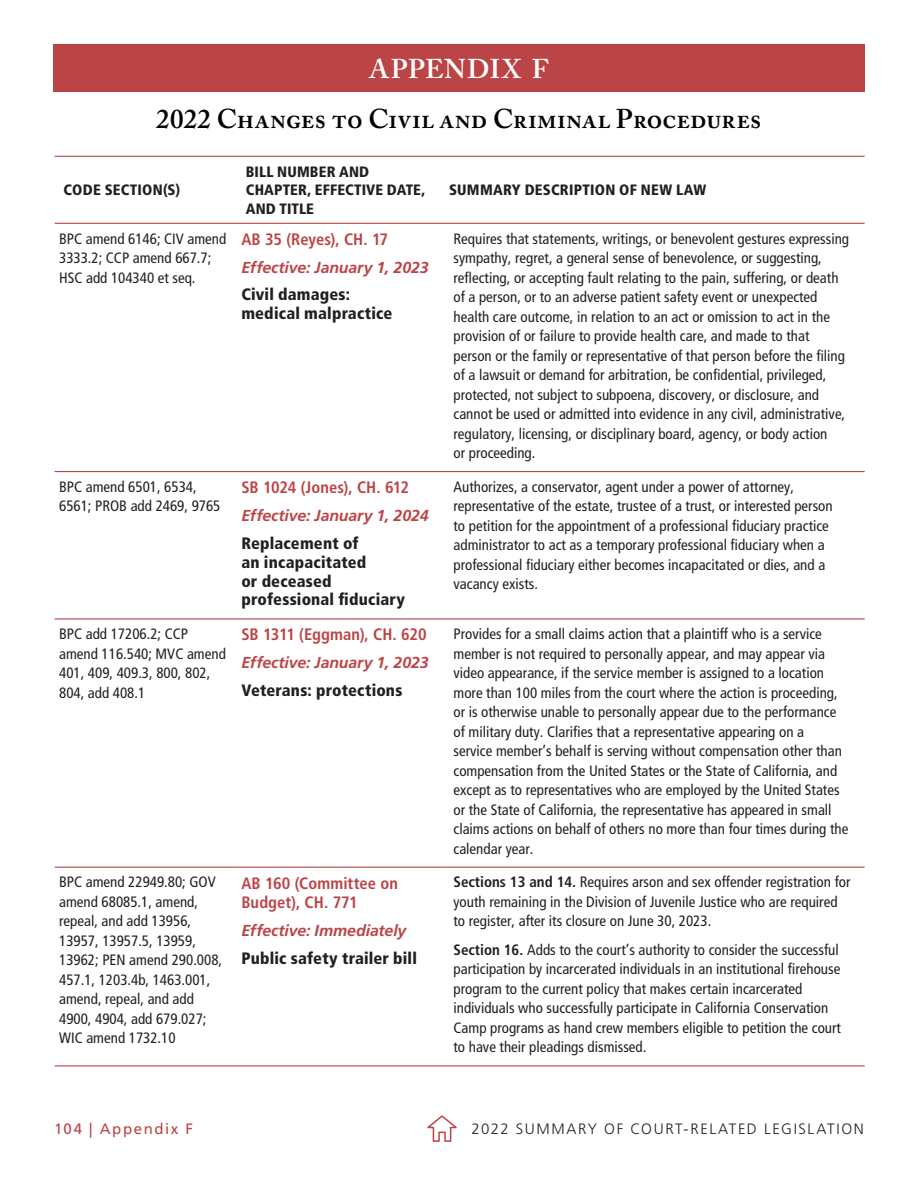
<style>
.page{position:relative;width:918px;height:1188px;background:#fff}
.page>*{position:absolute;margin:0;border:0;box-sizing:border-box;transform-origin:0 0}
.Index_Subhead{font:600 27px "Adobe Caslon Pro";letter-spacing:.005em;color:#000}
.Head_OneLineOnly{font:600 27px "Adobe Caslon Pro";letter-spacing:.03em;color:#fff}
.APP_Title{font:900 condensed 16.5px/18.9px "Frutiger LT Std";letter-spacing:.01em;color:#231f20}
.App_Bill_Number{font:700 condensed 16.5px/19.5px "Frutiger LT Std";letter-spacing:.005em;color:#bb4446}
.App_Effective{font:italic 700 15.9px "Frutiger LT Std";letter-spacing:-.01em;color:#bb4446}
.App_Summary{font:condensed 15px/19.5px "Frutiger LT Std";color:#231f20}
.APP_Title-2{font:900 condensed 15px/18.9px "Frutiger LT Std";letter-spacing:.01em;color:#231f20}
.t1{font:300 15px "Frutiger LT Std";letter-spacing:.105em;color:#231f20}
.t2{font:15px "Frutiger LT Std";letter-spacing:.105em;color:#bb4446}
.s1{font-weight:700}
</style>
<div class="page">
<svg style="left:427px;top:1115px;width:30px;height:27px"></svg>
<div style="left:53px;top:44px;width:812px;height:48px;background:#bb4446"></div>
<hr style="left:55px;top:618px;width:182px;height:2px;background:#bb4446">
<hr style="left:237px;top:618px;width:203px;height:2px;background:#bb4446">
<hr style="left:440px;top:618px;width:425px;height:2px;background:#bb4446">
<hr style="left:55px;top:223px;width:182px;height:1px;background:#bb4446">
<hr style="left:237px;top:223px;width:203px;height:1px;background:#bb4446">
<hr style="left:440px;top:223px;width:425px;height:1px;background:#bb4446">
<hr style="left:55px;top:156px;width:182px;height:1px;background:#bb4446">
<hr style="left:237px;top:156px;width:203px;height:1px;background:#bb4446">
<hr style="left:440px;top:156px;width:425px;height:1px;background:#bb4446">
<hr style="left:55px;top:867px;width:182px;height:1px;background:#bb4446">
<hr style="left:237px;top:867px;width:203px;height:1px;background:#bb4446">
<hr style="left:440px;top:867px;width:425px;height:1px;background:#bb4446">
<hr style="left:55px;top:471px;width:182px;height:1px;background:#bb4446">
<hr style="left:237px;top:471px;width:203px;height:1px;background:#bb4446">
<hr style="left:440px;top:471px;width:425px;height:1px;background:#bb4446">
<hr style="left:55px;top:1065px;width:182px;height:2px;background:#bb4446">
<hr style="left:237px;top:1065px;width:203px;height:2px;background:#bb4446">
<hr style="left:440px;top:1065px;width:425px;height:2px;background:#bb4446">
<p class="Head_OneLineOnly" style="left:369px;top:53px;width:181px">APPENDIX F</p>
<p class="Index_Subhead" style="left:156px;top:103px;width:607px">2022 Changes to Civil and Criminal Procedures</p>
<p class="APP_Title-2" style="left:64px;top:181px;width:118px">CODE SECTION(S)</p>
<p class="APP_Title-2" style="left:246px;top:162px;width:181px">BILL NUMBER AND<br>CHAPTER, EFFECTIVE DATE,<br>AND TITLE</p>
<p class="App_Summary" style="left:59px;top:229px;width:169px">BPC amend 6146; CIV amend<br>3333.2; CCP amend 667.7;<br>HSC add 104340 et seq.</p>
<p class="App_Bill_Number" style="left:241px;top:229px;width:148px">AB 35 (Reyes), CH. 17</p>
<p class="App_Effective" style="left:241px;top:258px;width:189px">Effective: January 1, 2023</p>
<p class="APP_Title" style="left:241px;top:285px;width:153px">Civil damages: medical malpractice</p>
<p class="App_Summary" style="left:59px;top:477px;width:163px">BPC amend 6501, 6534,<br>6561; PROB add 2469, 9765</p>
<p class="App_Bill_Number" style="left:241px;top:477px;width:169px">SB 1024 (Jones), CH. 612</p>
<p class="App_Effective" style="left:241px;top:506px;width:189px">Effective: January 1, 2024</p>
<p class="APP_Title" style="left:241px;top:534px;width:165px">Replacement of<br>an incapacitated<br>or deceased professional fiduciary</p>
<p class="App_Summary" style="left:59px;top:624px;width:168px">BPC add 17206.2; CCP amend 116.540; MVC amend<br>401, 409, 409.3, 800, 802,<br>804, add 408.1</p>
<p class="App_Bill_Number" style="left:241px;top:625px;width:187px">SB 1311 (Eggman), CH. 620</p>
<p class="App_Effective" style="left:241px;top:653px;width:189px">Effective: January 1, 2023</p>
<p class="APP_Title" style="left:241px;top:681px;width:163px">Veterans: protections</p>
<p class="App_Summary" style="left:59px;top:873px;width:165px">BPC amend 22949.80; GOV amend 68085.1, amend, repeal, and add 13956,<br>13957, 13957.5, 13959,<br>13962; PEN amend 290.008,<br>457.1, 1203.4b, 1463.001, amend, repeal, and add<br>4900, 4904, add 679.027;<br>WIC amend 1732.10</p>
<p class="App_Bill_Number" style="left:241px;top:873px;width:158px">AB 160 (Committee on<br>Budget), CH. 771</p>
<p class="App_Effective" style="left:241px;top:921px;width:167px">Effective: Immediately</p>
<p class="APP_Title" style="left:241px;top:949px;width:177px">Public safety trailer bill</p>
<p class="APP_Title-2" style="left:449px;top:181px;width:259px">SUMMARY DESCRIPTION OF NEW LAW</p>
<p class="App_Summary" style="left:454px;top:229px;width:397px">Requires that statements, writings, or benevolent gestures expressing sympathy, regret, a general sense of benevolence, or suggesting, reflecting, or accepting fault relating to the pain, suffering, or death of a person, or to an adverse patient safety event or unexpected health care outcome, in relation to an act or omission to act in the provision of or failure to provide health care, and made to that person or the family or representative of that person before the filing of a lawsuit or demand for arbitration, be confidential, privileged, protected, not subject to subpoena, discovery, or disclosure, and cannot be used or admitted into evidence in any civil, administrative, regulatory, licensing, or disciplinary board, agency, or body action<br>or proceeding.</p>
<p class="App_Summary" style="left:454px;top:477px;width:381px">Authorizes, a conservator, agent under a power of attorney, representative of the estate, trustee of a trust, or interested person to petition for the appointment of a professional fiduciary practice administrator to act as a temporary professional fiduciary when a professional fiduciary either becomes incapacitated or dies, and a vacancy exists.</p>
<p class="App_Summary" style="left:454px;top:624px;width:396px">Provides for a small claims action that a plaintiff who is a service member is not required to personally appear, and may appear via video appearance, if the service member is assigned to a location more than 100 miles from the court where the action is proceeding, or is otherwise unable to personally appear due to the performance of military duty. Clarifies that a representative appearing on a<br>service member’s behalf is serving without compensation other than compensation from the United States or the State of California, and except as to representatives who are employed by the United States or the State of California, the representative has appeared in small claims actions on behalf of others no more than four times during the calendar year.</p>
<p class="App_Summary" style="left:454px;top:873px;width:398px"><span class="s1">Sections 13 and 14.</span> Requires arson and sex offender registration for youth remaining in the Division of Juvenile Justice who are required to register, after its closure on June 30, 2023.</p>
<p class="App_Summary" style="left:454px;top:940px;width:389px"><span class="s1">Section 16.</span> Adds to the court’s authority to consider the successful participation by incarcerated individuals in an institutional firehouse program to the current policy that makes certain incarcerated individuals who successfully participate in California Conservation Camp programs as hand crew members eligible to petition the court to have their pleadings dismissed.</p>
<p class="t2" style="left:54px;top:1120px;width:141px">104 | Appendix F</p>
<p class="t1" style="left:472px;top:1120px;width:394px">2022 SUMMARY OF COURT-RELATED LEGISLATION</p>
</div>
